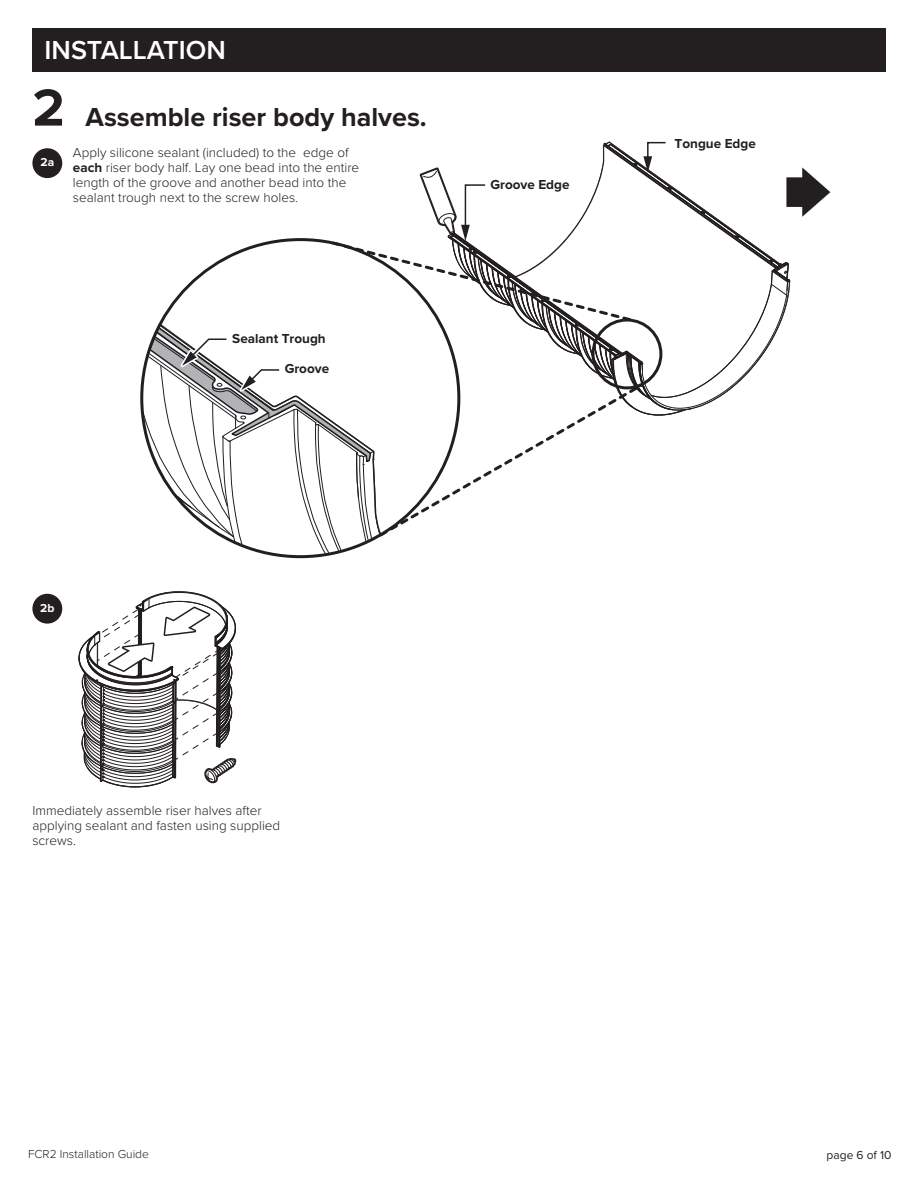
<style>
.page{position:relative;width:918px;height:1188px;background:#fff}
.page>*{position:absolute;margin:0;border:0;box-sizing:border-box;transform-origin:0 0}
.t1{font:700 27px "Proxima Nova";color:#231f20}
.t2{font:600 27px "Proxima Nova";color:#fff}
.t3{font:300 13.5px/15px "Proxima Nova";color:#231f20}
.t4{font:700 13.5px "Proxima Nova";color:#231f20}
.t5{font:300 12px "Proxima Nova";color:#231f20}
.t6{font:12px "Proxima Nova";color:#231f20}
.t7{font:700 12px "Proxima Nova";color:#fff}
.s1{font-size:54px}
.s2{font-weight:700}
</style>
<div class="page">
<div style="left:32px;top:29px;width:853px;height:43px;background:#231f20"></div>
<div style="left:32px;top:148px;width:30px;height:30px;background:#231f20;border-radius:50%"></div>
<div style="left:32px;top:594px;width:30px;height:30px;background:#231f20;border-radius:50%"></div>
<svg style="left:78px;top:141px;width:752px;height:647px"></svg>
<svg style="left:140px;top:238px;width:320px;height:320px"></svg>
<h1 class="t2" style="left:45px;top:30px;width:183px">INSTALLATION</h1>
<h1 class="t1" style="left:32px;top:96px;width:396px"><span class="s1">2</span> Assemble riser body halves.</h1>
<p class="t7" style="left:40px;top:153px;width:15px">2a</p>
<p class="t3" style="left:73px;top:145px;width:288px">Apply silicone sealant (included) to the edge of <span class="s2">each</span> riser body half. Lay one bead into the entire length of the groove and another bead into the sealant trough next to the screw holes.</p>
<p class="t4" style="left:232px;top:328px;width:95px">Sealant Trough</p>
<p class="t4" style="left:285px;top:359px;width:46px">Groove</p>
<p class="t4" style="left:491px;top:175px;width:81px">Groove Edge</p>
<p class="t7" style="left:40px;top:599px;width:16px">2b</p>
<p class="t3" style="left:32px;top:802px;width:249px">Immediately assemble riser halves after applying sealant and fasten using supplied screws.</p>
<p class="t4" style="left:675px;top:133px;width:83px">Tongue Edge</p>
<p class="t5" style="left:28px;top:1145px;width:122px">FCR2 Installation Guide</p>
<p class="t6" style="left:827px;top:1147px;width:66px">page 6 of 10</p>
</div>
